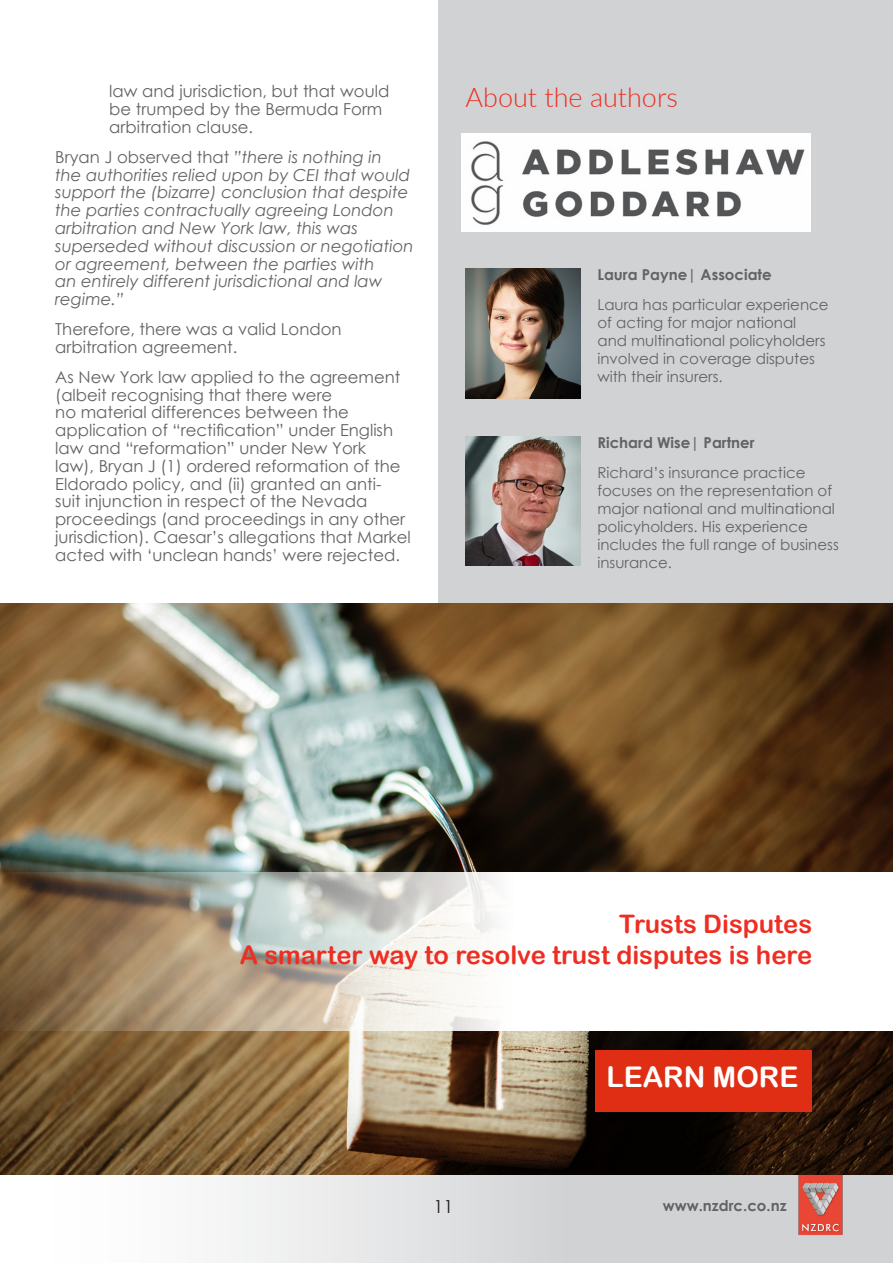
<style>
.page{position:relative;width:893px;height:1263px;background:#fff}
.page>*{position:absolute;margin:0;border:0;box-sizing:border-box;transform-origin:0 0}
.t1{font:28.5px "Arial Rounded MT Bold";color:#fff}
.ReSolution_Paragraph{font:300 27px "Lato";color:#ee2e22}
.t2{font:25.5px "Arial Rounded MT Bold";color:#ee2e22}
.t3{font:18px "Century Gothic";color:#231f20}
.t4{font:16.5px/17.9px "Century Gothic";color:#636366}
.t5{font:italic 16.5px/17.9px "Century Gothic";color:#636366}
.ReSolution_Paragraph-2{font:15px/18px "Century Gothic";color:#636366}
.ReSolution_Paragraph-3{font:700 15px "Century Gothic";color:#636366}
.s1{font-style:normal}
.s2{font-weight:700}
</style>
<div class="page">
<div style="left:0;top:1173px;width:893px;height:90px;background:linear-gradient(to right,#fff,#c6c7c9)"></div>
<img style="left:798px;top:1174px;width:45px;height:63px">
<div style="left:438px;top:0;width:455px;height:604px;background:#d1d2d4"></div>
<img style="left:0;top:604px;width:893px;height:570px">
<svg style="left:0;top:873px;width:893px;height:157px"></svg>
<div style="left:595px;top:1050px;width:217px;height:61px;background:#df2e13"></div>
<img style="left:466px;top:269px;width:114px;height:129px">
<img style="left:466px;top:437px;width:114px;height:129px">
<img style="left:462px;top:134px;width:348px;height:98px">
<p class="t4" style="left:109px;top:82px;width:281px">law and jurisdiction, but that would be trumped by the Bermuda Form arbitration clause.</p>
<p class="t5" style="left:55px;top:148px;width:360px"><span class="s1">Bryan J observed that</span> ”there is nothing in<br>the authorities relied upon by CEI that would support the (bizarre) conclusion that despite the parties contractually agreeing London arbitration and New York law, this was superseded without discussion or negotiation or agreement, between the parties with<br>an entirely different jurisdictional and law regime.”</p>
<p class="t4" style="left:55px;top:320px;width:288px">Therefore, there was a valid London arbitration agreement.</p>
<p class="t4" style="left:55px;top:368px;width:357px">As New York law applied to the agreement (albeit recognising that there were<br>no material differences between the application of “rectification” under English law and “reformation” under New York<br>law), Bryan J (1) ordered reformation of the Eldorado policy, and (ii) granted an anti&shy;suit injunction in respect of the Nevada proceedings (and proceedings in any other jurisdiction). Caesar’s allegations that Markel acted with ‘unclean hands’ were rejected.</p>
<p class="ReSolution_Paragraph" style="left:466px;top:78px;width:214px">About the authors</p>
<p class="ReSolution_Paragraph-3" style="left:597px;top:263px;width:176px">Laura Payne| Associate</p>
<p class="ReSolution_Paragraph-2" style="left:597px;top:295px;width:233px">Laura has particular experience of acting for major national and multinational policyholders involved in coverage disputes with their insurers.</p>
<p class="ReSolution_Paragraph-2" style="left:597px;top:427px;width:210px;line-height:30px"><span class="s2">Richard Wise| Partner<br></span>Richard’s insurance practice</p>
<p class="ReSolution_Paragraph-2" style="left:597px;top:481px;width:243px">focuses on the representation of major national and multinational policyholders. His experience includes the full range of business insurance.</p>
<p class="t2" style="left:619px;top:909px;width:194px">Trusts Disputes</p>
<p class="t2" style="left:240px;top:939px;width:574px">A smarter way to resolve trust disputes is here</p>
<p class="t1" style="left:607px;top:1060px;width:193px">LEARN MORE</p>
<p class="t3" style="left:433px;top:1194px;width:21px">11</p>
<p class="ReSolution_Paragraph-3" style="left:663px;top:1194px;width:125px">www.nzdrc.co.nz</p>
</div>
